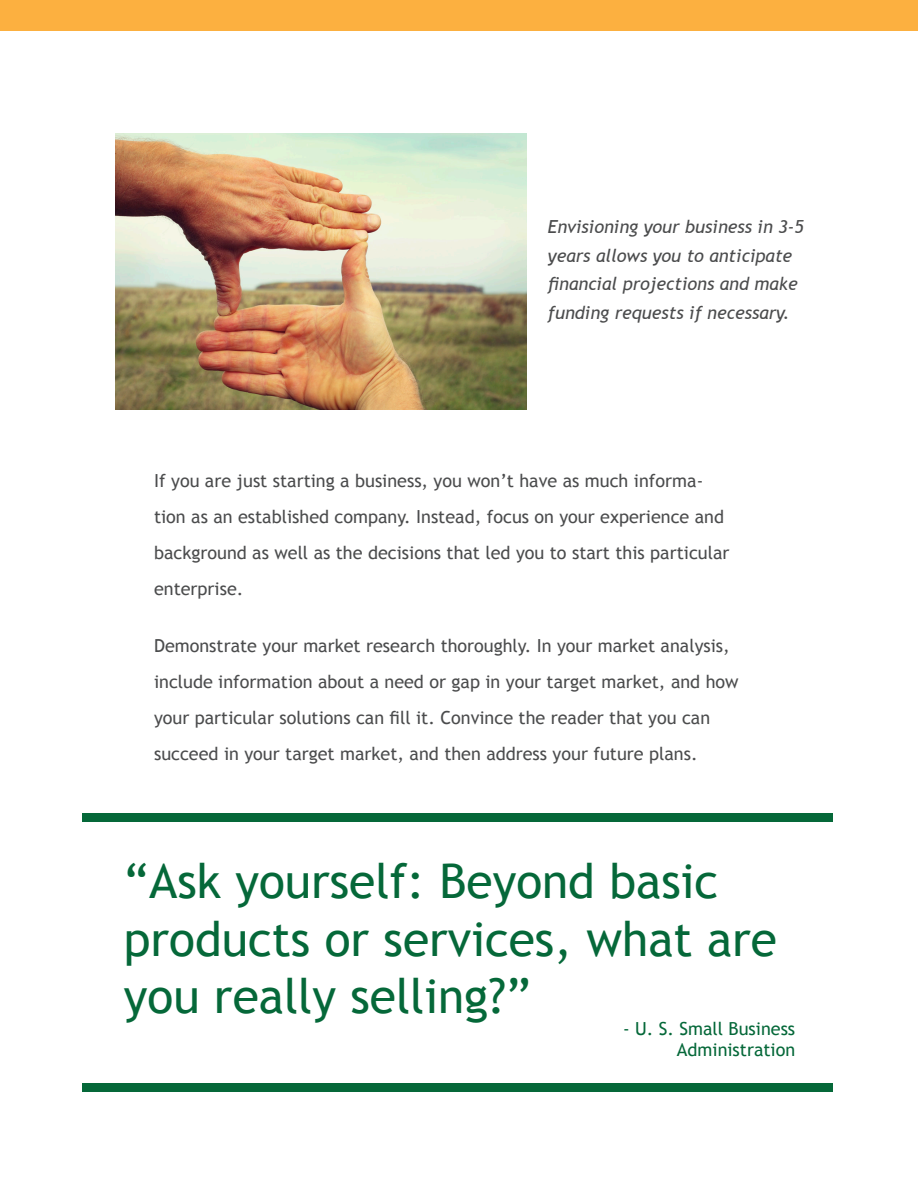
<style>
.page{position:relative;width:918px;height:1188px;background:#fff}
.page>*{position:absolute;margin:0;border:0;box-sizing:border-box;transform-origin:0 0}
.t1{font:48px/57.6px "Trebuchet MS";color:#056839}
.t2{font:18px/36px "Trebuchet MS";color:#4b4c4d}
.t3{font:italic 18px/28.5px "Trebuchet MS";color:#4b4c4d}
.t4{font:18px "Trebuchet MS";color:#056839}
</style>
<div class="page">
<img style="left:115px;top:134px;width:412px;height:276px">
<div style="left:82px;top:813px;width:751px;height:9px;background:#056839"></div>
<div style="left:82px;top:1083px;width:751px;height:9px;background:#056839"></div>
<div style="left:0;top:0;width:918px;height:31px;background:#fcb040"></div>
<p class="t3" style="left:548px;top:213px;width:258px">Envisioning your business in 3-5 years allows you to anticipate financial projections and make funding requests if necessary.</p>
<p class="t2" style="left:154px;top:463px;width:577px">If you are just starting a business, you won’t have as much informa&shy;tion as an established company. Instead, focus on your experience and background as well as the decisions that led you to start this particular enterprise.</p>
<p class="t2" style="left:154px;top:628px;width:586px">Demonstrate your market research thoroughly. In your market analysis, include information about a need or gap in your target market, and how your particular solutions can fill it. Convince the reader that you can succeed in your target market, and then address your future plans.</p>
<p class="t1" style="left:124px;top:853px;width:655px">“Ask yourself: Beyond basic products or services, what are you really selling?”</p>
<p class="t4" style="left:623px;top:1018px;width:174px">- U. S. Small Business</p>
<p class="t4" style="left:677px;top:1039px;width:120px">Administration</p>
</div>
